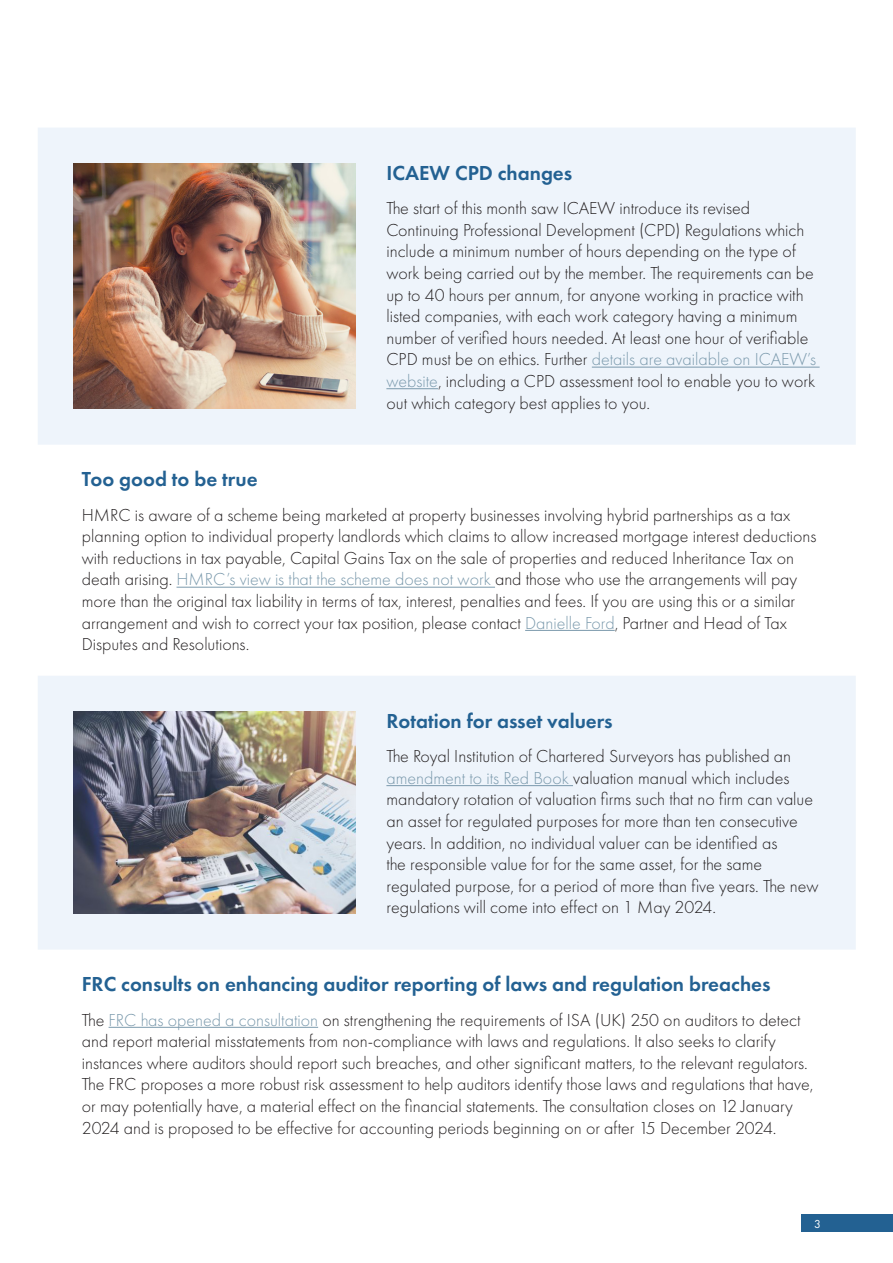
<style>
.page{position:relative;width:893px;height:1263px;background:#fff}
.page>*{position:absolute;margin:0;border:0;box-sizing:border-box;transform-origin:0 0}
.Article_title{font:600 21px "Futura PT";color:#236192}
.Body_copy{font:300 18px/21.6px "Futura PT";color:#231f20}
.t1{font:12px "Futura PT";color:#fff}
.s1{color:#7a99ac}
</style>
<div class="page">
<div style="left:801px;top:1215px;width:92px;height:17px;background:#236192"></div>
<div style="left:38px;top:128px;width:818px;height:317px;background:#eef4fb"></div>
<img style="left:74px;top:164px;width:282px;height:244px">
<hr style="left:592px;top:367px;width:228px;height:1px;background:#7a99ac">
<hr style="left:386px;top:388px;width:52px;height:1px;background:#7a99ac">
<hr style="left:177px;top:587px;width:318px;height:1px;background:#7a99ac">
<hr style="left:525px;top:630px;width:90px;height:1px;background:#7a99ac">
<div style="left:38px;top:676px;width:818px;height:273px;background:#eef4fb"></div>
<img style="left:74px;top:712px;width:282px;height:201px">
<hr style="left:386px;top:785px;width:187px;height:1px;background:#7a99ac">
<hr style="left:109px;top:1027px;width:209px;height:1px;background:#7a99ac">
<p class="Article_title" style="left:386px;top:160px;width:187px">ICAEW CPD changes</p>
<p class="Body_copy" style="left:386px;top:197px;width:431px">The start of this month saw ICAEW introduce its revised Continuing Professional Development (CPD) Regulations which include a minimum number of hours depending on the type of work being carried out by the member. The requirements can be up to 40 hours per annum, for anyone working in practice with listed companies, with each work category having a minimum number of verified hours needed. At least one hour of verifiable CPD must be on ethics. Further <span class="s1">details are available on ICAEW’s website</span>, including a CPD assessment tool to enable you to work out which category best applies to you.</p>
<p class="Article_title" style="left:82px;top:466px;width:177px">Too good to be true</p>
<p class="Body_copy" style="left:82px;top:504px;width:736px">HMRC is aware of a scheme being marketed at property businesses involving hybrid partnerships as a tax planning option to individual property landlords which claims to allow increased mortgage interest deductions with reductions in tax payable, Capital Gains Tax on the sale of properties and reduced Inheritance Tax on death arising. <span class="s1">HMRC’s view is that the scheme does not work</span> and those who use the arrangements will pay more than the original tax liability in terms of tax, interest, penalties and fees. If you are using this or a similar arrangement and wish to correct your tax position, please contact <span class="s1">Danielle Ford</span>, Partner and Head of Tax Disputes and Resolutions.</p>
<p class="Article_title" style="left:386px;top:708px;width:228px">Rotation for asset valuers</p>
<p class="Body_copy" style="left:386px;top:745px;width:434px">The Royal Institution of Chartered Surveyors has published an <span class="s1">amendment to its Red Book</span> valuation manual which includes mandatory rotation of valuation firms such that no firm can value an asset for regulated purposes for more than ten consecutive years. In addition, no individual valuer can be identified as<br>the responsible value for for the same asset, for the same regulated purpose, for a period of more than five years. The new regulations will come into effect on 1 May 2024.</p>
<p class="Article_title" style="left:82px;top:971px;width:690px">FRC consults on enhancing auditor reporting of laws and regulation breaches</p>
<p class="Body_copy" style="left:82px;top:1009px;width:733px">The <span class="s1">FRC has opened a consultation</span> on strengthening the requirements of ISA (UK) 250 on auditors to detect and report material misstatements from non-compliance with laws and regulations. It also seeks to clarify instances where auditors should report such breaches, and other significant matters, to the relevant regulators.<br>The FRC proposes a more robust risk assessment to help auditors identify those laws and regulations that have, or may potentially have, a material effect on the financial statements. The consultation closes on 12 January 2024 and is proposed to be effective for accounting periods beginning on or after 15 December 2024.</p>
<p class="t1" style="left:814px;top:1217px;width:8px">3</p>
</div>
